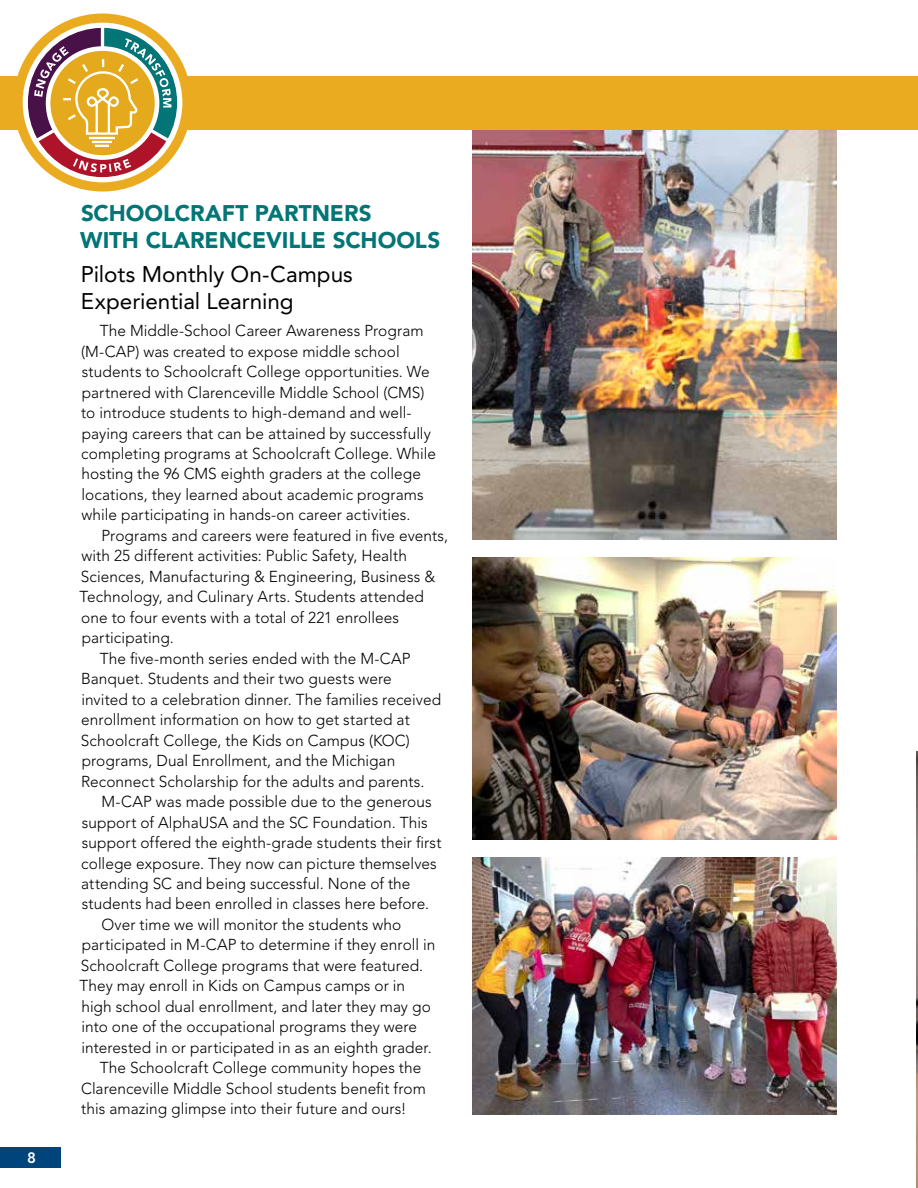
<style>
.page{position:relative;width:918px;height:1188px;background:#fff}
.page>*{position:absolute;margin:0;border:0;box-sizing:border-box;transform-origin:0 0}
.t1{font:900 22.5px/27px "Avenir LT Std";letter-spacing:-.005em;color:#047576}
.t2{font:22.5px/27px "Avenir LT Std";color:#000}
.t3{font:300 15.75px/20.5px "Avenir LT Std";letter-spacing:.005em;color:#000}
.t4{font:800 15px "Avenir LT Std";color:#fff}
</style>
<div class="page">
<img style="left:472px;top:857px;width:365px;height:258px">
<img style="left:472px;top:558px;width:365px;height:281px">
<img style="left:472px;top:130px;width:365px;height:410px">
<div style="left:0;top:1148px;width:61px;height:20px;background:#00447c"></div>
<div style="left:124px;top:76px;width:794px;height:54px;background:#ebab21"></div>
<div style="left:0;top:76px;width:154px;height:54px;background:#ebab21"></div>
<div style="left:14px;top:13px;width:178px;height:179px;background:#ebab21;border-radius:50%"></div>
<div style="left:23px;top:23px;width:159px;height:159px;background:#fff;border-radius:50%"></div>
<svg style="left:28px;top:28px;width:149px;height:149px"></svg>
<img style="left:917px;top:752px;width:1px;height:436px">
<p class="t4" style="left:27px;top:1149px;width:10px">8</p>
<h1 class="t1" style="left:80px;top:200px;width:362px">SCHOOLCRAFT PARTNERS<br>WITH CLARENCEVILLE SCHOOLS</h1>
<h1 class="t2" style="left:81px;top:261px;width:274px">Pilots Monthly On-Campus<br>Experiential Learning</h1>
<p class="t3" style="left:81px;top:321px;width:357px;text-indent:19px">The Middle-School Career Awareness Program (M-CAP) was created to expose middle school students to Schoolcraft College opportunities. We partnered with Clarenceville Middle School (CMS) to introduce students to high-demand and well&shy;paying careers that can be attained by successfully completing programs at Schoolcraft College. While hosting the 96 CMS eighth graders at the college locations, they learned about academic programs while participating in hands-on career activities.</p>
<p class="t3" style="left:102px;top:525px;width:348px">Programs and careers were featured in five events,</p>
<p class="t3" style="left:82px;top:546px;width:327px">with 25 different activities: Public Safety, Health</p>
<p class="t3" style="left:81px;top:566px;width:356px">Sciences, Manufacturing &amp; Engineering, Business &amp;</p>
<p class="t3" style="left:79px;top:587px;width:346px">Technology, and Culinary Arts. Students attended</p>
<p class="t3" style="left:81px;top:607px;width:319px">one to four events with a total of 221 enrollees</p>
<p class="t3" style="left:82px;top:628px;width:94px">participating.</p>
<p class="t3" style="left:100px;top:648px;width:312px">The five-month series ended with the M-CAP</p>
<p class="t3" style="left:81px;top:669px;width:312px">Banquet. Students and their two guests were</p>
<p class="t3" style="left:81px;top:689px;width:361px">invited to a celebration dinner. The families received</p>
<p class="t3" style="left:81px;top:710px;width:330px">enrollment information on how to get started at</p>
<p class="t3" style="left:81px;top:730px;width:331px">Schoolcraft College, the Kids on Campus (KOC)</p>
<p class="t3" style="left:82px;top:751px;width:315px">programs, Dual Enrollment, and the Michigan</p>
<p class="t3" style="left:81px;top:771px;width:345px">Reconnect Scholarship for the adults and parents.</p>
<p class="t3" style="left:102px;top:791px;width:332px">M-CAP was made possible due to the generous</p>
<p class="t3" style="left:82px;top:812px;width:348px">support of AlphaUSA and the SC Foundation. This</p>
<p class="t3" style="left:82px;top:832px;width:361px">support offered the eighth-grade students their first</p>
<p class="t3" style="left:81px;top:853px;width:357px">college exposure. They now can picture themselves</p>
<p class="t3" style="left:81px;top:873px;width:331px">attending SC and being successful. None of the</p>
<p class="t3" style="left:82px;top:894px;width:349px">students had been enrolled in classes here before.</p>
<p class="t3" style="left:101px;top:914px;width:301px">Over time we will monitor the students who</p>
<p class="t3" style="left:82px;top:935px;width:355px">participated in M-CAP to determine if they enroll in</p>
<p class="t3" style="left:81px;top:955px;width:344px">Schoolcraft College programs that were featured.</p>
<p class="t3" style="left:79px;top:976px;width:327px">They may enroll in Kids on Campus camps or in</p>
<p class="t3" style="left:82px;top:996px;width:351px">high school dual enrollment, and later they may go</p>
<p class="t3" style="left:81px;top:1017px;width:337px">into one of the occupational programs they were</p>
<p class="t3" style="left:81px;top:1037px;width:352px">interested in or participated in as an eighth grader.</p>
<p class="t3" style="left:100px;top:1058px;width:323px">The Schoolcraft College community hopes the</p>
<p class="t3" style="left:81px;top:1078px;width:346px">Clarenceville Middle School students benefit from</p>
<p class="t3" style="left:81px;top:1099px;width:327px">this amazing glimpse into their future and ours!</p>
</div>
